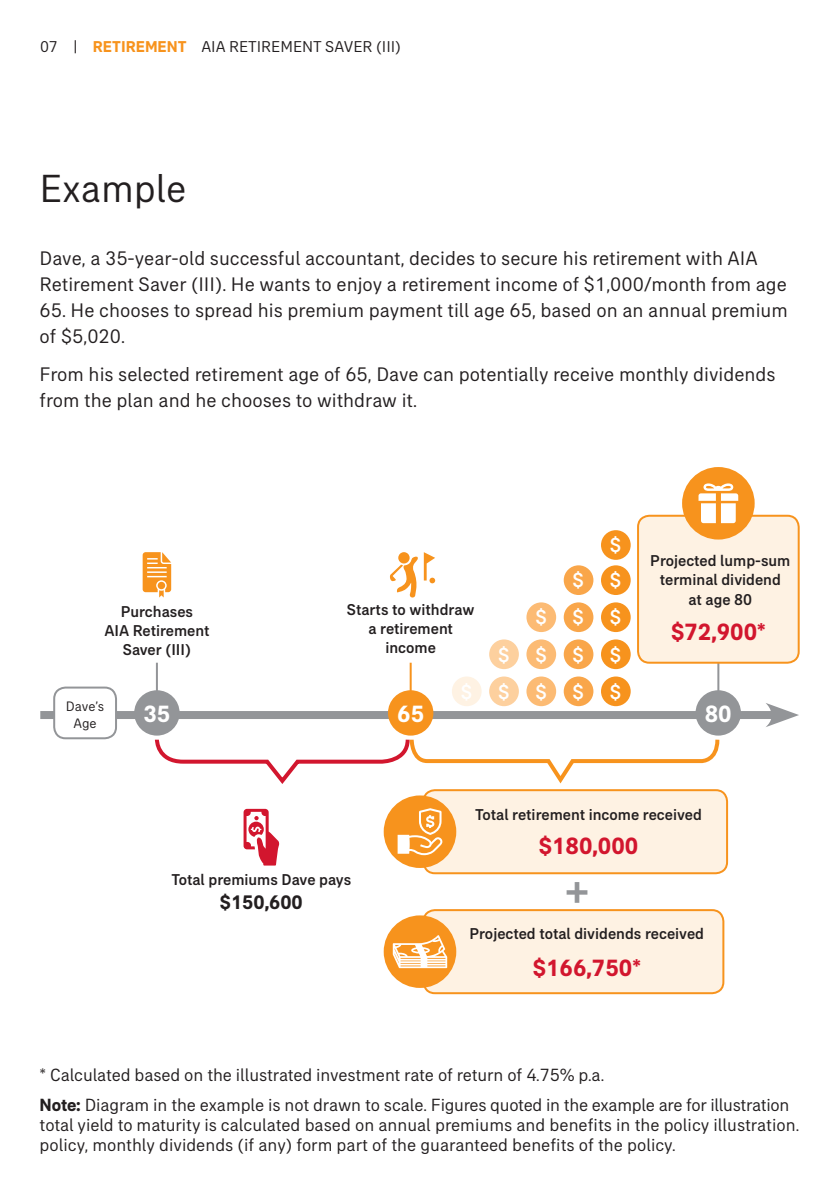
<style>
.page{position:relative;width:840px;height:1191px;background:#fff}
.page>*{position:absolute;margin:0;border:0;box-sizing:border-box;transform-origin:0 0}
.t1{font:500 48px "AIA Everest";color:#939598}
.t2{font:40px "AIA Everest";color:#231f20}
.t3{font:700 24px "AIA Everest";color:#d2162e}
.t4{font:700 24px "AIA Everest";color:#fff}
.t5{font:500 20.8px "AIA Everest";color:#fff}
.t6{font:20px/26px "AIA Everest";color:#231f20}
.t7{font:700 20px "AIA Everest";color:#231f20}
.t8{font:18px/20px "AIA Everest";letter-spacing:-.005em;color:#231f20}
.t9{font:500 16px/19.2px "AIA Everest";color:#231f20;text-align:center}
.t10{font:16px "AIA Everest";color:#231f20}
.t11{font:14px/16.8px "AIA Everest";color:#231f20;text-align:center}
.s1{font-weight:700;color:#f7931d}
.s2{font-weight:700}
</style>
<div class="page">
<div style="left:40px;top:711px;width:738px;height:8px;background:#939598"></div>
<svg style="left:766px;top:703px;width:32px;height:24px"></svg>
<div style="left:423px;top:910px;width:300px;height:83px;background:#fef2e3;border-radius:11px"></div>
<div style="left:422px;top:909px;width:302px;height:85px;border:2px solid #f7931d;border-radius:11px"></div>
<div style="left:423px;top:790px;width:303px;height:83px;background:#fef2e3;border-radius:11px"></div>
<div style="left:422px;top:789px;width:305px;height:85px;border:2px solid #f7931d;border-radius:11px"></div>
<hr style="left:156px;top:641px;width:2px;height:53px;background:#939598">
<hr style="left:409px;top:641px;width:2px;height:53px;background:#f7931d">
<hr style="left:717px;top:641px;width:2px;height:53px;background:#939598">
<div style="left:96px;top:548px;width:122px;height:114px;background:#fff;border-radius:11px"></div>
<div style="left:363px;top:548px;width:95px;height:114px;background:#fff;border-radius:11px"></div>
<div style="left:637px;top:516px;width:161px;height:146px;background:#fef2e3;border-radius:11px"></div>
<div style="left:636px;top:515px;width:163px;height:148px;border:2px solid #f7931d;border-radius:11px"></div>
<div style="left:134px;top:690px;width:45px;height:45px;background:#939598;border-radius:50%"></div>
<div style="left:388px;top:690px;width:45px;height:45px;background:#f7931d;border-radius:50%"></div>
<div style="left:695px;top:690px;width:45px;height:45px;background:#939598;border-radius:50%"></div>
<svg style="left:142px;top:552px;width:29px;height:45px"></svg>
<div style="left:54px;top:687px;width:62px;height:51px;background:#fff;border-radius:11px"></div>
<div style="left:53px;top:686px;width:64px;height:53px;border:2px solid #939598;border-radius:11px"></div>
<svg style="left:153px;top:735px;width:568px;height:49px"></svg>
<svg style="left:243px;top:809px;width:36px;height:56px"></svg>
<svg style="left:390px;top:552px;width:45px;height:45px"></svg>
<div style="left:383px;top:915px;width:73px;height:73px;background:#f7931d;border-radius:50%"></div>
<svg style="left:392px;top:935px;width:55px;height:33px"></svg>
<div style="left:383px;top:795px;width:73px;height:73px;background:#f7931d;border-radius:50%"></div>
<svg style="left:397px;top:808px;width:45px;height:47px"></svg>
<div style="left:681px;top:467px;width:73px;height:72px;background:#f7931d;border-radius:50%"></div>
<div style="left:451px;top:676px;width:30px;height:30px;background:#fef2e3;border-radius:50%"></div>
<div style="left:489px;top:676px;width:29px;height:30px;background:#fdd09e;border-radius:50%"></div>
<div style="left:489px;top:639px;width:29px;height:30px;background:#fdd09e;border-radius:50%"></div>
<div style="left:526px;top:676px;width:30px;height:30px;background:#fcbb74;border-radius:50%"></div>
<div style="left:526px;top:639px;width:30px;height:30px;background:#fcbb74;border-radius:50%"></div>
<div style="left:526px;top:602px;width:30px;height:30px;background:#fcbb74;border-radius:50%"></div>
<div style="left:563px;top:676px;width:30px;height:30px;background:#f9a64a;border-radius:50%"></div>
<div style="left:563px;top:639px;width:30px;height:30px;background:#f9a64a;border-radius:50%"></div>
<div style="left:563px;top:602px;width:30px;height:30px;background:#f9a64a;border-radius:50%"></div>
<div style="left:563px;top:565px;width:30px;height:30px;background:#f9a64a;border-radius:50%"></div>
<div style="left:600px;top:676px;width:30px;height:30px;background:#f7931d;border-radius:50%"></div>
<div style="left:600px;top:639px;width:30px;height:30px;background:#f7931d;border-radius:50%"></div>
<div style="left:600px;top:602px;width:30px;height:30px;background:#f7931d;border-radius:50%"></div>
<div style="left:600px;top:565px;width:30px;height:30px;background:#f7931d;border-radius:50%"></div>
<div style="left:600px;top:530px;width:30px;height:30px;background:#f7931d;border-radius:50%"></div>
<svg style="left:698px;top:483px;width:39px;height:40px"></svg>
<p class="t10" style="left:40px;top:38px;width:362px">07 | <span class="s1">RETIREMENT</span> AIA RETIREMENT SAVER (III)</p>
<h2 class="t2" style="left:40px;top:166px;width:148px">Example</h2>
<p class="t6" style="left:40px;top:245px;width:748px">Dave, a 35-year-old successful accountant, decides to secure his retirement with AIA<br>Retirement Saver (III). He wants to enjoy a retirement income of $1,000/month from age</p>
<p class="t6" style="left:40px;top:297px;width:749px">65. He chooses to spread his premium payment till age 65, based on an annual premium of $5,020.</p>
<p class="t6" style="left:40px;top:361px;width:737px">From his selected retirement age of 65, Dave can potentially receive monthly dividends from the plan and he chooses to withdraw it.</p>
<p class="t9" style="left:104px;top:601px;width:107px">Purchases<br>AIA Retirement<br>Saver (III)</p>
<p class="t9" style="left:347px;top:599px;width:129px">Starts to withdraw a retirement income</p>
<p class="t5" style="left:498px;top:642px;width:13px">$</p>
<p class="t5" style="left:535px;top:605px;width:13px">$</p>
<p class="t5" style="left:535px;top:642px;width:13px">$</p>
<p class="t5" style="left:609px;top:533px;width:13px">$</p>
<p class="t5" style="left:572px;top:568px;width:13px">$</p>
<p class="t5" style="left:609px;top:568px;width:13px">$</p>
<p class="t5" style="left:572px;top:605px;width:13px">$</p>
<p class="t5" style="left:609px;top:605px;width:13px">$</p>
<p class="t5" style="left:572px;top:642px;width:13px">$</p>
<p class="t5" style="left:609px;top:642px;width:13px">$</p>
<p class="t9" style="left:650px;top:551px;width:141px">Projected lump-sum terminal dividend<br>at age 80</p>
<p class="t3" style="left:670px;top:618px;width:96px">$72,900*</p>
<p class="t11" style="left:66px;top:698px;width:40px">Dave’s<br>Age</p>
<p class="t5" style="left:460px;top:679px;width:50px">$ $</p>
<p class="t5" style="left:535px;top:679px;width:13px">$</p>
<p class="t5" style="left:572px;top:679px;width:13px">$</p>
<p class="t5" style="left:609px;top:679px;width:13px">$</p>
<p class="t4" style="left:143px;top:699px;width:28px">35</p>
<p class="t4" style="left:397px;top:699px;width:28px">65</p>
<p class="t4" style="left:704px;top:699px;width:28px">80</p>
<p class="t9" style="left:475px;top:804px;width:228px">Total retirement income received</p>
<p class="t3" style="left:538px;top:831px;width:101px">$180,000</p>
<p class="t9" style="left:171px;top:869px;width:181px">Total premiums Dave pays</p>
<p class="t7" style="left:220px;top:890px;width:84px">$150,600</p>
<h1 class="t1" style="left:563px;top:864px;width:29px">+</h1>
<p class="t9" style="left:469px;top:924px;width:236px">Projected total dividends received</p>
<p class="t3" style="left:532px;top:954px;width:109px">$166,750*</p>
<p class="t8" style="left:40px;top:1065px;width:565px">* Calculated based on the illustrated investment rate of return of 4.75% p.a.</p>
<p class="t8" style="left:40px;top:1094px;width:760px"><span class="s2">Note:</span> Diagram in the example is not drawn to scale. Figures quoted in the example are for illustration total yield to maturity is calculated based on annual premiums and benefits in the policy illustration. policy, monthly dividends (if any) form part of the guaranteed benefits of the policy.</p>
</div>
